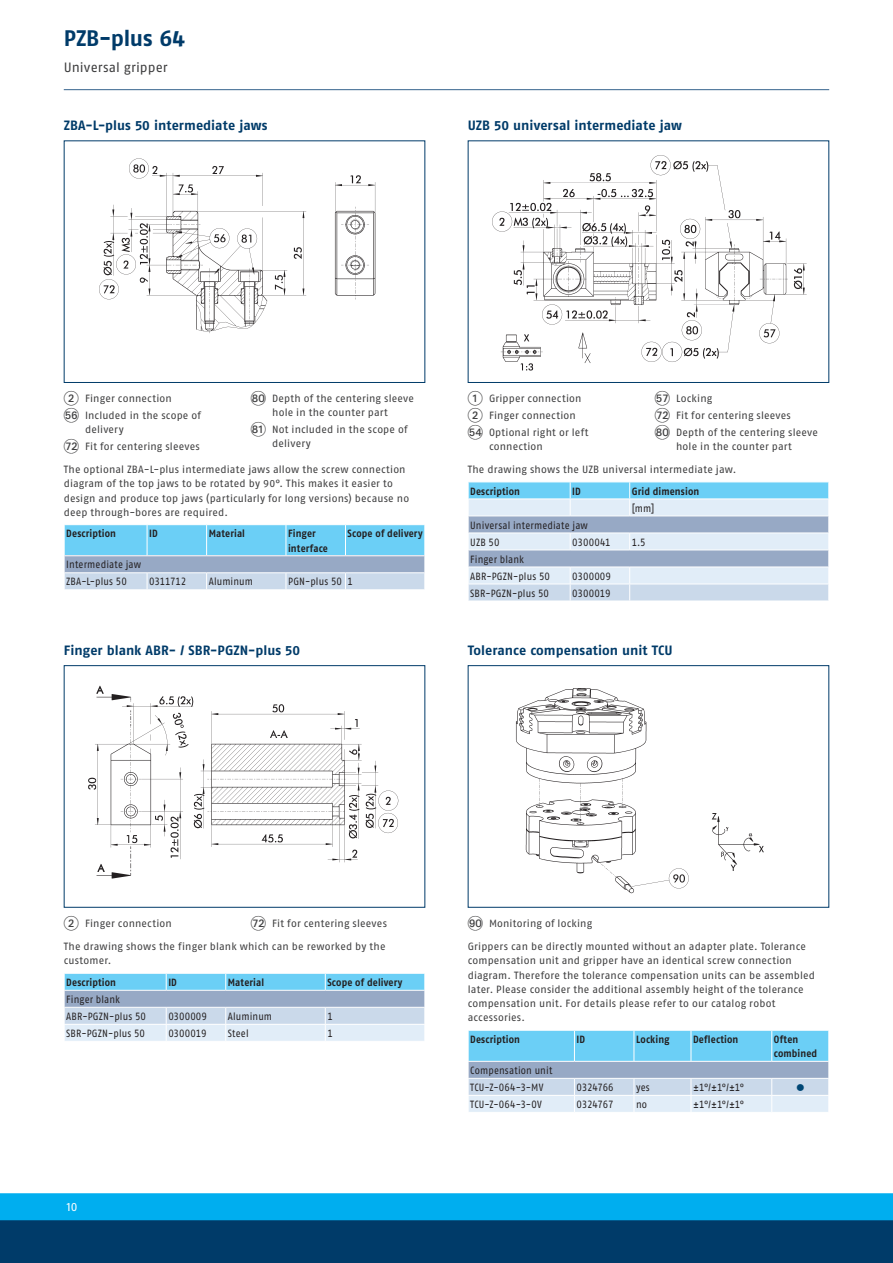
<style>
.page{position:relative;width:893px;height:1263px;background:#fff}
.page>*{position:absolute;margin:0;border:0;box-sizing:border-box;transform-origin:0 0}
.t1{font:700 22.5px "SCHUNK Fago Pro";letter-spacing:-.01em;color:#003b69}
.t2{font:700 13.5px "SCHUNK Fago Pro";color:#003b69}
.t3{font:13.5px "SCHUNK Fago Pro";letter-spacing:.005em;color:#3e3e3f}
.t4{font:12px "SCHUNK Fago Pro";color:#fff}
.t5{font:10.5px/14.2px "SCHUNK Fago Pro";letter-spacing:.015em;color:#3e3e3f}
.t6{font:10.5px/17px "SCHUNK Fago Pro";letter-spacing:.01em;color:#231f20;scale:.9 1}
.t7{font:700 10.5px/14.2px "SCHUNK Fago Pro";letter-spacing:.015em;color:#231f20;scale:.9 1}
.t8{font:10.5px "SCHUNK Fago Pro";letter-spacing:-.025em;color:#231f20;scale:.9 1}
.t9{font:10.5px "SCHUNK Fago Pro";letter-spacing:-.015em;color:#231f20;scale:.9 1}
.t10{font:10.5px "SCHUNK Fago Pro";color:#004775}
.s1{font-family:"Deco Numbers LH Circle";font-size:15px}
</style>
<div class="page">
<div style="left:0;top:1202px;width:893px;height:61px;background:#003b69"></div>
<div style="left:0;top:1193px;width:893px;height:27px;background:#00aeef"></div>
<hr style="left:64px;top:89px;width:765px;height:1px;background:#35628d">
<div style="left:64px;top:140px;width:361px;height:243px;border:1px solid #003b69"></div>
<img style="left:99px;top:158px;width:277px;height:175px">
<svg style="left:64px;top:525px;width:361px;height:65px;background:#94cae7"></svg>
<hr style="left:64px;top:572px;width:83px;height:1px;background:#fff">
<hr style="left:147px;top:572px;width:60px;height:1px;background:#fff">
<hr style="left:207px;top:572px;width:79px;height:1px;background:#fff">
<hr style="left:286px;top:572px;width:59px;height:1px;background:#fff">
<hr style="left:345px;top:572px;width:80px;height:1px;background:#fff">
<div style="left:468px;top:140px;width:361px;height:243px;border:1px solid #003b69"></div>
<img style="left:492px;top:155px;width:315px;height:216px">
<svg style="left:468px;top:482px;width:361px;height:119px;background:#bbd4e8"></svg>
<hr style="left:468px;top:567px;width:102px;height:1px;background:#fff">
<hr style="left:570px;top:567px;width:60px;height:1px;background:#fff">
<hr style="left:630px;top:567px;width:199px;height:1px;background:#fff">
<div style="left:64px;top:665px;width:361px;height:243px;border:1px solid #003b69"></div>
<img style="left:88px;top:685px;width:311px;height:194px">
<svg style="left:64px;top:973px;width:361px;height:68px;background:#afd2e8"></svg>
<hr style="left:64px;top:1007px;width:102px;height:1px;background:#fff">
<hr style="left:166px;top:1007px;width:60px;height:1px;background:#fff">
<hr style="left:226px;top:1007px;width:99px;height:1px;background:#fff">
<hr style="left:325px;top:1007px;width:100px;height:1px;background:#fff">
<div style="left:468px;top:665px;width:361px;height:243px;border:1px solid #003b69"></div>
<img style="left:516px;top:688px;width:248px;height:206px">
<svg style="left:468px;top:1030px;width:361px;height:82px;background:#a4d1ea"></svg>
<hr style="left:468px;top:1078px;width:106px;height:1px;background:#fff">
<hr style="left:574px;top:1078px;width:60px;height:1px;background:#fff">
<hr style="left:634px;top:1078px;width:57px;height:1px;background:#fff">
<hr style="left:691px;top:1078px;width:81px;height:1px;background:#fff">
<hr style="left:772px;top:1078px;width:57px;height:1px;background:#fff">
<h1 class="t1" style="left:64px;top:24px;width:123px">PZB-plus 64</h1>
<p class="t3" style="left:64px;top:60px;width:105px">Universal gripper</p>
<p class="t2" style="left:64px;top:117px;width:205px">ZBA-L-plus 50 intermediate jaws</p>
<p class="t2" style="left:468px;top:117px;width:216px">UZB 50 universal intermediate jaw</p>
<p class="t5" style="left:251px;top:391px;width:165px;text-align:center"><span class="s1">HT</span> Depth of the centering sleeve hole in the counter part</p>
<p class="t5" style="left:272px;top:422px;width:137px;text-indent:-21px"><span class="s1">HK</span> Not included in the scope of delivery</p>
<p class="t5" style="left:64px;top:462px;width:347px">The optional ZBA-L-plus intermediate jaws allow the screw connection diagram of the top jaws to be rotated by 90°. This makes it easier to design and produce top jaws (particularly for long versions) because no deep through-bores are required.</p>
<p class="t7" style="left:66px;top:526px;width:57px">Description</p>
<p class="t7" style="left:149px;top:526px;width:11px">ID</p>
<p class="t7" style="left:209px;top:526px;width:42px">Material</p>
<p class="t7" style="left:288px;top:526px;width:46px">Finger interface</p>
<p class="t7" style="left:348px;top:526px;width:85px">Scope of delivery</p>
<p class="t6" style="left:66px;top:556px;width:85px">Intermediate jaw<br>ZBA-L-plus 50</p>
<p class="t5" style="left:64px;top:390px;width:139px;line-height:17px"><span class="s1">2</span> Finger connection<br><span class="s1">EP</span> Included in the scope of</p>
<p class="t5" style="left:64px;top:421px;width:138px;line-height:16.5px;text-indent:21px">delivery<br><span class="s1">GL</span> Fit for centering sleeves</p>
<p class="t9" style="left:149px;top:575px;width:43px">0311712</p>
<p class="t6" style="left:209px;top:573px;width:51px">Aluminum</p>
<p class="t6" style="left:288px;top:573px;width:74px">PGN-plus 50 1</p>
<p class="t5" style="left:655px;top:390px;width:165px;line-height:17px"><span class="s1">EQ</span> Locking<br><span class="s1">GL</span> Fit for centering sleeves<br><span class="s1">HT</span> Depth of the centering sleeve</p>
<p class="t5" style="left:468px;top:435px;width:326px;line-height:23px;text-indent:208px">hole in the counter part<br>The drawing shows the UZB universal intermediate jaw.</p>
<p class="t7" style="left:470px;top:484px;width:57px">Description</p>
<p class="t7" style="left:572px;top:484px;width:11px">ID</p>
<p class="t7" style="left:632px;top:484px;width:76px">Grid dimension</p>
<p class="t6" style="left:632px;top:499px;width:27px">[mm]</p>
<p class="t6" style="left:470px;top:516px;width:132px">Universal intermediate jaw<br>UZB 50</p>
<p class="t5" style="left:468px;top:390px;width:122px;line-height:17px"><span class="s1">1</span> Gripper connection<br><span class="s1">2</span> Finger connection<br><span class="s1">EN</span> Optional right or left</p>
<p class="t5" style="left:489px;top:439px;width:55px">connection</p>
<p class="t6" style="left:572px;top:533px;width:44px">0300041</p>
<p class="t6" style="left:632px;top:533px;width:17px">1.5</p>
<p class="t6" style="left:470px;top:550px;width:90px">Finger blank<br>ABR-PGZN-plus 50</p>
<p class="t6" style="left:572px;top:567px;width:45px">0300009</p>
<p class="t6" style="left:470px;top:584px;width:89px">SBR-PGZN-plus 50</p>
<p class="t6" style="left:572px;top:584px;width:44px">0300019</p>
<p class="t2" style="left:64px;top:642px;width:238px">Finger blank ABR- / SBR-PGZN-plus 50</p>
<p class="t2" style="left:468px;top:642px;width:206px">Tolerance compensation unit TCU</p>
<p class="t5" style="left:64px;top:916px;width:110px"><span class="s1">2</span> Finger connection</p>
<p class="t5" style="left:251px;top:916px;width:138px"><span class="s1">GL</span> Fit for centering sleeves</p>
<p class="t5" style="left:64px;top:939px;width:323px">The drawing shows the finger blank which can be reworked by the customer.</p>
<p class="t7" style="left:66px;top:975px;width:57px">Description</p>
<p class="t7" style="left:168px;top:975px;width:11px">ID</p>
<p class="t7" style="left:228px;top:975px;width:42px">Material</p>
<p class="t7" style="left:327px;top:975px;width:85px">Scope of delivery</p>
<p class="t6" style="left:66px;top:991px;width:90px">Finger blank<br>ABR-PGZN-plus 50</p>
<p class="t6" style="left:168px;top:1008px;width:45px">0300009</p>
<p class="t6" style="left:228px;top:1008px;width:51px">Aluminum</p>
<p class="t6" style="left:327px;top:1008px;width:8px">1</p>
<p class="t6" style="left:66px;top:1025px;width:89px">SBR-PGZN-plus 50</p>
<p class="t6" style="left:168px;top:1025px;width:44px">0300019</p>
<p class="t6" style="left:228px;top:1025px;width:25px">Steel</p>
<p class="t6" style="left:327px;top:1025px;width:8px">1</p>
<p class="t4" style="left:67px;top:1199px;width:12px">10</p>
<p class="t5" style="left:468px;top:916px;width:126px"><span class="s1">IT</span> Monitoring of locking</p>
<p class="t5" style="left:468px;top:939px;width:349px">Grippers can be directly mounted without an adapter plate. Tolerance compensation unit and gripper have an identical screw connection diagram. Therefore the tolerance compensation units can be assembled later. Please consider the additional assembly height of the tolerance compensation unit. For details please refer to our catalog robot accessories.</p>
<p class="t7" style="left:470px;top:1032px;width:57px">Description</p>
<p class="t7" style="left:577px;top:1032px;width:11px">ID</p>
<p class="t7" style="left:636px;top:1032px;width:39px">Locking</p>
<p class="t7" style="left:693px;top:1032px;width:52px">Deflection</p>
<p class="t7" style="left:774px;top:1032px;width:50px">Often combined</p>
<p class="t6" style="left:470px;top:1062px;width:93px">Compensation unit<br>TCU-Z-064-3-MV</p>
<p class="t8" style="left:577px;top:1081px;width:43px">0324766</p>
<p class="t6" style="left:636px;top:1079px;width:17px">yes</p>
<p class="t6" style="left:693px;top:1079px;width:58px">±1°/±1°/±1°</p>
<p class="t10" style="left:796px;top:1081px;width:10px">●</p>
<p class="t6" style="left:470px;top:1096px;width:81px">TCU-Z-064-3-OV</p>
<p class="t8" style="left:577px;top:1098px;width:43px">0324767</p>
<p class="t6" style="left:636px;top:1096px;width:14px">no</p>
<p class="t6" style="left:693px;top:1096px;width:58px">±1°/±1°/±1°</p>
</div>
